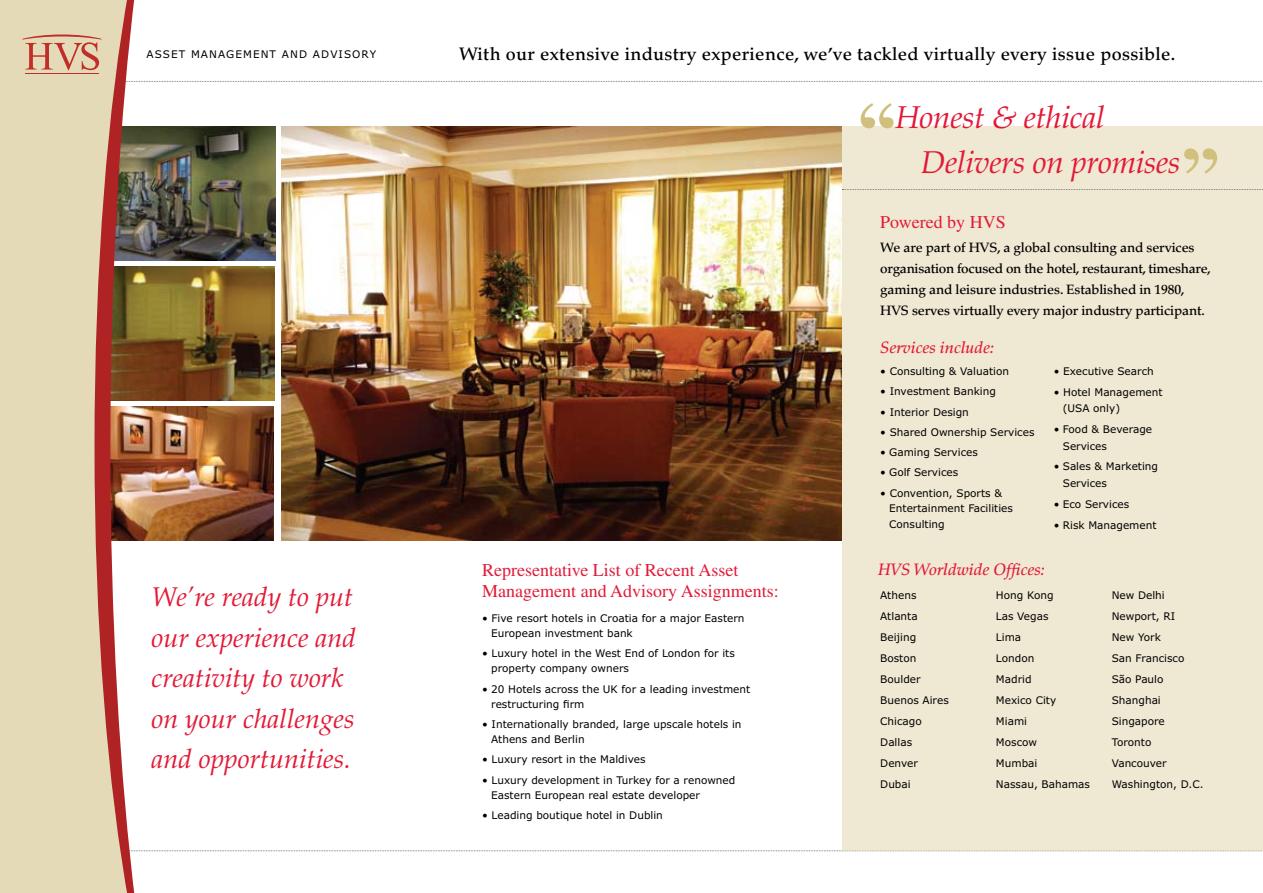
<style>
.page{position:relative;width:1263px;height:893px;background:#fff}
.page>*{position:absolute;margin:0;border:0;box-sizing:border-box;transform-origin:0 0}
.t1{font:103.5px "Times";color:#d0bf7d}
.t2{font:31.5px/45px "Palatino Italic Os F";letter-spacing:-.01em;color:#e31937}
.t3{font:27px/40.5px "Palatino Italic Os F";color:#e31937}
.t4{font:18px/21px "Times";color:#e31937}
.t5{font:500 18px "Palatino";letter-spacing:.02em;color:#000}
.t6{font:italic 500 16.5px "Palatino";color:#e31937}
.t7{font:500 13.5px/21px "Palatino";letter-spacing:-.01em;color:#000}
.t8{font:10.5px/21px "Verdana";color:#000}
</style>
<div class="page">
<div style="left:0;top:0;width:23px;height:893px;background:#e5dab7"></div>
<img style="left:23px;top:0;width:1240px;height:893px">
<p class="t8" style="left:147px;top:44px;width:17px">Asse</p>
<p class="t8" style="left:179px;top:44px;width:16px">t ma</p>
<p class="t8" style="left:209px;top:44px;width:19px">nageme</p>
<p class="t8" style="left:261px;top:44px;width:47px">nt andad</p>
<p class="t8" style="left:330px;top:44px;width:17px">visor</p>
<p class="t8" style="left:370px;top:44px;width:8px">y</p>
<h3 class="t3" style="left:152px;top:577px;width:206px">We’re ready to put our experience and creativity to work on your challenges and opportunities.</h3>
<h3 class="t5" style="left:459px;top:43px;width:718px">With our extensive industry experience, we’ve tackled virtually every issue possible.</h3>
<h1 class="t1" style="left:849px;top:80px;width:54px">‘‘</h1>
<h2 class="t2" style="left:921px;top:95px;width:261px;text-indent:-26px">Honest &amp; ethical<br>Delivers on promises</h2>
<h1 class="t1" style="left:1229px;top:197px;width:54px;rotate:-180deg">‘‘</h1>
<h3 class="t4" style="left:482px;top:559px;width:298px">Representative List of Recent Asset<br>Management and Advisory Assignments:</h3>
<p class="t8" style="left:491px;top:610px;width:255px;line-height:15px;text-indent:-9px">• Five resort hotels in Croatia for a major Eastern<br>European investment bank</p>
<p class="t8" style="left:491px;top:646px;width:245px;line-height:15px;text-indent:-9px">• Luxury hotel in the West End of London for its property company owners</p>
<p class="t8" style="left:491px;top:681px;width:261px;line-height:15px;text-indent:-9px">• 20 Hotels across the UK for a leading investment restructuring firm</p>
<p class="t8" style="left:491px;top:716px;width:252px;line-height:15px;text-indent:-9px">• Internationally branded, large upscale hotels in<br>Athens and Berlin</p>
<p class="t8" style="left:482px;top:749px;width:165px">• Luxury resort in the Maldives</p>
<p class="t8" style="left:491px;top:772px;width:246px;line-height:15px;text-indent:-9px">• Luxury development in Turkey for a renowned<br>Eastern European real estate developer</p>
<p class="t8" style="left:482px;top:804px;width:182px">• Leading boutique hotel in Dublin</p>
<h3 class="t4" style="left:880px;top:211px;width:127px">Powered by HVS</h3>
<p class="t7" style="left:880px;top:237px;width:332px">We are part of HVS, a global consulting and services organisation focused on the hotel, restaurant, timeshare, gaming and leisure industries. Established in 1980, HVS serves virtually every major industry participant.</p>
<h3 class="t6" style="left:880px;top:338px;width:115px">Services include:</h3>
<p class="t8" style="left:880px;top:360px;width:130px">• Consulting &amp; Valuation</p>
<p class="t8" style="left:880px;top:381px;width:117px">• Investment Banking</p>
<p class="t8" style="left:880px;top:401px;width:90px">• Interior Design</p>
<p class="t8" style="left:880px;top:421px;width:156px">• Shared Ownership Services</p>
<p class="t8" style="left:880px;top:441px;width:99px">• Gaming Services</p>
<p class="t8" style="left:880px;top:462px;width:79px">• Golf Services</p>
<p class="t8" style="left:889px;top:485px;width:125px;line-height:15.8px;text-indent:-9px">• Convention, Sports &amp;<br>Entertainment Facilities<br>Consulting</p>
<p class="t8" style="left:1054px;top:360px;width:101px">• Executive Search</p>
<p class="t8" style="left:1063px;top:384px;width:101px;line-height:16.4px;text-indent:-9px">• Hotel Management (USA only)</p>
<p class="t8" style="left:1063px;top:421px;width:91px;line-height:16.4px;text-indent:-9px">• Food &amp; Beverage<br>Services</p>
<p class="t8" style="left:1063px;top:458px;width:97px;line-height:16.4px;text-indent:-9px">• Sales &amp; Marketing<br>Services</p>
<p class="t8" style="left:1054px;top:493px;width:77px">• Eco Services</p>
<p class="t8" style="left:1054px;top:514px;width:104px">• Risk Management</p>
<h3 class="t6" style="left:878px;top:560px;width:168px">HVS Worldwide Offices:</h3>
<p class="t8" style="left:880px;top:584px;width:70px">Athens<br>Atlanta<br>Beijing<br>Boston<br>Boulder<br>Buenos Aires<br>Chicago<br>Dallas<br>Denver<br>Dubai</p>
<p class="t8" style="left:996px;top:584px;width:96px">Hong Kong<br>Las Vegas<br>Lima<br>London<br>Madrid<br>Mexico City<br>Miami<br>Moscow<br>Mumbai<br>Nassau, Bahamas</p>
<p class="t8" style="left:1112px;top:584px;width:93px">New Delhi<br>N ewport, RI<br>N ew York<br>San Francisco<br>São Paulo<br>Shanghai<br>Singapore<br>Toronto<br>Vancouver<br>Washington, D.C.</p>
</div>
